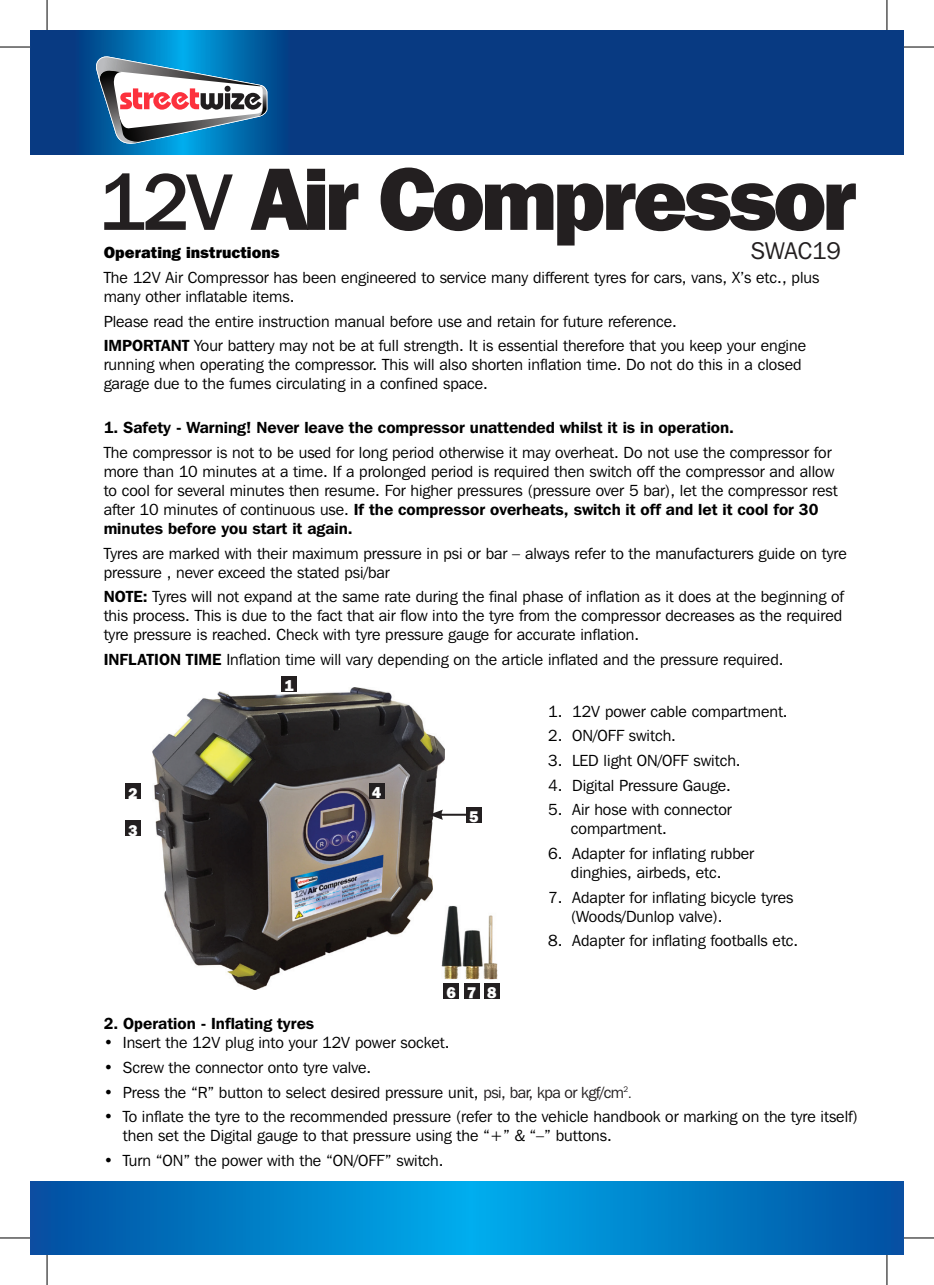
<style>
.page{position:relative;width:934px;height:1285px;background:#fff}
.page>*{position:absolute;margin:0;border:0;box-sizing:border-box;transform-origin:0 0}
.t1{font:800 88px "Franklin Gothic IT Cby BT";letter-spacing:-.05em;color:#231f20}
.t2{font:24px "Franklin Gothic IT Cby BT";color:#231f20}
.t3{font:16px/19px "Franklin Gothic IT Cby BT";color:#000}
.t4{font:600 16px "Franklin Gothic IT Cby BT";color:#000}
.t5{font:800 16px "Franklin Gothic IT Cby BT";color:#000}
.t6{font:800 15.4px "Franklin Gothic IT Cby BT";color:#fff}
.t7{font:12px "Franklin Gothic IT Cby BT";color:#231f20}
.s1{font-weight:500;font-size:79.8px}
.s2{font-weight:600}
.s3{color:#231f20}
</style>
<div class="page">
<img style="left:152px;top:687px;width:292px;height:302px">
<svg style="left:30px;top:1181px;width:873px;height:74px;background:#007dc6"></svg>
<div style="left:125px;top:783px;width:16px;height:16px;background:#231f20"></div>
<div style="left:281px;top:676px;width:16px;height:15px;background:#231f20"></div>
<div style="left:466px;top:807px;width:15px;height:15px;background:#231f20"></div>
<div style="left:125px;top:820px;width:16px;height:16px;background:#231f20"></div>
<hr style="left:439px;top:813px;width:30px;height:2px;background:#231f20">
<svg style="left:428px;top:809px;width:15px;height:11px"></svg>
<div style="left:368px;top:783px;width:16px;height:15px;background:#231f20"></div>
<div style="left:30px;top:30px;width:873px;height:124px;background:#083a82"></div>
<svg style="left:85px;top:30px;width:196px;height:124px"></svg>
<svg style="left:95px;top:56px;width:172px;height:89px;background:#7491aa"></svg>
<div style="left:441px;top:897px;width:85px;height:85px;background:#fff"></div>
<img style="left:441px;top:906px;width:56px;height:73px">
<div style="left:443px;top:982px;width:16px;height:16px;background:#231f20"></div>
<div style="left:463px;top:982px;width:16px;height:16px;background:#231f20"></div>
<div style="left:483px;top:982px;width:16px;height:16px;background:#231f20"></div>
<hr style="left:0;top:47px;width:30px;height:1px;background:#000">
<hr style="left:903px;top:47px;width:30px;height:1px;background:#000">
<hr style="left:0;top:1237px;width:30px;height:1px;background:#000">
<hr style="left:903px;top:1237px;width:30px;height:1px;background:#000">
<hr style="left:47px;top:0;width:1px;height:30px;background:#000">
<hr style="left:47px;top:1255px;width:1px;height:30px;background:#000">
<hr style="left:886px;top:0;width:1px;height:30px;background:#000">
<hr style="left:886px;top:1255px;width:1px;height:30px;background:#000">
<p class="t1" style="left:98px;top:143px;width:761px"><span class="s1">12V</span> Air Compressor</p>
<p class="t2" style="left:750px;top:235px;width:92px">SWAC19</p>
<p class="t5" style="left:104px;top:242px;width:177px">Operating instructions</p>
<p class="t3" style="left:104px;top:268px;width:717px">The 12V Air Compressor has been engineered to service many different tyres for cars, vans, X’s etc., plus many other inflatable items.</p>
<p class="t3" style="left:104px;top:311px;width:574px">Please read the entire instruction manual before use and retain for future reference.</p>
<p class="t3" style="left:104px;top:336px;width:703px"><span class="s2">IMPORTANT</span> Your battery may not be at full strength. It is essential therefore that you keep your engine running when operating the compressor. This will also shorten inflation time. Do not do this in a closed garage due to the fumes circulating in a confined space.</p>
<p class="t4" style="left:104px;top:417px;width:631px">1. Safety - Warning! Never leave the compressor unattended whilst it is in operation.</p>
<p class="t3" style="left:104px;top:442px;width:735px">The compressor is not to be used for long period otherwise it may overheat. Do not use the compressor for more than 10 minutes at a time. If a prolonged period is required then switch off the compressor and allow to cool for several minutes then resume. For higher pressures (pressure over 5 bar), let the compressor rest after 10 minutes of continuous use. <span class="s2">If the compressor overheats, switch it off and let it cool for 30 minutes before you start it again.</span></p>
<p class="t3" style="left:104px;top:543px;width:744px">Tyres are marked with their maximum pressure in psi or bar – always refer to the manufacturers guide on tyre pressure , never exceed the stated psi/bar</p>
<p class="t3" style="left:104px;top:587px;width:741px;text-align:justify"><span class="s2">NOTE:</span> Tyres will not expand at the same rate during the final phase of inflation as it does at the beginning of this process. This is due to the fact that air flow into the tyre from the compressor decreases as the required tyre pressure is reached. Check with tyre pressure gauge for accurate inflation.</p>
<p class="t3" style="left:104px;top:649px;width:681px"><span class="s2">INFLATION TIME</span> Inflation time will vary depending on the article inflated and the pressure required.</p>
<p class="t6" style="left:128px;top:783px;width:11px">2</p>
<p class="t6" style="left:128px;top:820px;width:11px">3</p>
<p class="t6" style="left:284px;top:676px;width:11px">1</p>
<p class="t6" style="left:371px;top:783px;width:11px">4</p>
<p class="t6" style="left:469px;top:807px;width:11px">5</p>
<p class="t6" style="left:446px;top:983px;width:11px">6</p>
<p class="t6" style="left:466px;top:983px;width:11px">7</p>
<p class="t6" style="left:487px;top:983px;width:11px">8</p>
<p class="t3" style="left:548px;top:701px;width:241px">1. 12V power cable compartment.</p>
<p class="t3" style="left:548px;top:726px;width:129px">2. ON/OFF switch.</p>
<p class="t3" style="left:548px;top:750px;width:194px">3. LED light ON/OFF switch.</p>
<p class="t3" style="left:548px;top:775px;width:184px">4. Digital Pressure Gauge.</p>
<p class="t3" style="left:570px;top:800px;width:162px;text-indent:-23px">5. Air hose with connector compartment.</p>
<p class="t3" style="left:570px;top:843px;width:184px;text-indent:-23px">6. Adapter for inflating rubber dinghies, airbeds, etc.</p>
<p class="t3" style="left:570px;top:887px;width:224px;text-indent:-23px">7. Adapter for inflating bicycle tyres (Woods/Dunlop valve).</p>
<p class="t3" style="left:548px;top:931px;width:251px">8. Adapter for inflating footballs etc.</p>
<p class="t4" style="left:104px;top:1013px;width:212px">2. Operation - Inflating tyres</p>
<p class="t3" style="left:104px;top:1033px;width:347px">• Insert the 12V plug into your 12V power socket.</p>
<p class="t3" style="left:104px;top:1057px;width:269px">• Screw the connector onto tyre valve.</p>
<p class="t3" style="left:104px;top:1082px;width:526px">• Press the “R” button to select desired pressure unit, <span class="s3">psi, bar, kpa or kgf/cm</span><sup>2</sup></p>
<p class="t7" style="left:628px;top:1086px;width:5px">.</p>
<p class="t3" style="left:123px;top:1107px;width:736px;text-indent:-19px">• To inflate the tyre to the recommended pressure (refer to the vehicle handbook or marking on the tyre itself) then set the Digital gauge to that pressure using the “+” &amp; “–” buttons.</p>
<p class="t3" style="left:104px;top:1150px;width:341px">• Turn “ON” the power with the “ON/OFF” switch.</p>
</div>
